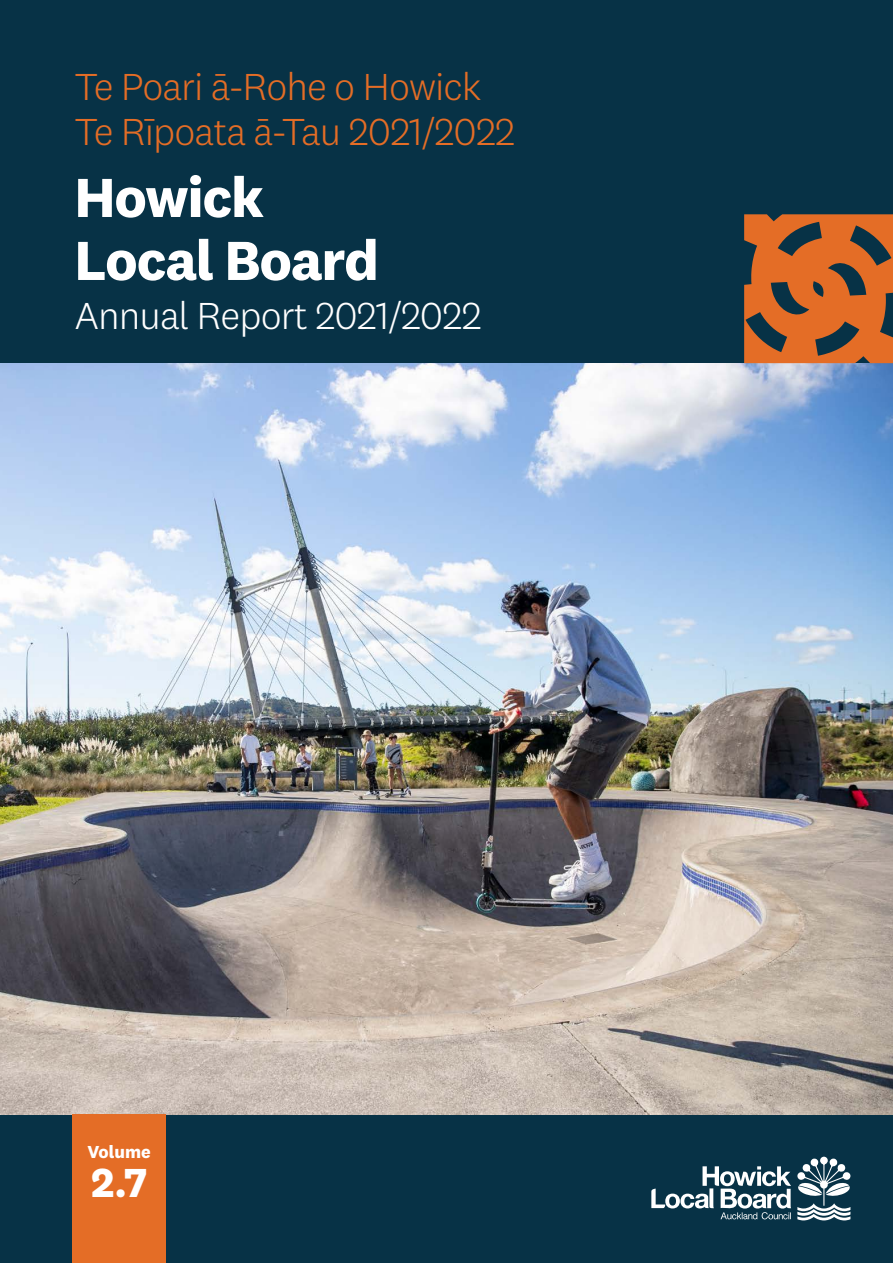
<style>
.page{position:relative;width:893px;height:1263px;background:#073246}
.page>*{position:absolute;margin:0;border:0;box-sizing:border-box;transform-origin:0 0}
.t1{font:700 57px/63px "National 2";letter-spacing:-.02em;color:#fff}
.t2{font:700 42px "National 2";color:#fff}
.t3{font:300 39px/45px "National 2";letter-spacing:-.025em;color:#e46d26}
.t4{font:300 39px "National 2";letter-spacing:-.025em;color:#fff}
.t5{font:700 18px "National 2";color:#fff}
</style>
<div class="page">
<img style="left:0;top:363px;width:893px;height:751px">
<svg style="left:744px;top:214px;width:149px;height:149px"></svg>
<svg style="left:797px;top:1157px;width:54px;height:63px"></svg>
<svg style="left:651px;top:1166px;width:140px;height:53px"></svg>
<div style="left:72px;top:1114px;width:94px;height:149px;background:#e46d26"></div>
<p class="t3" style="left:74px;top:64px;width:442px">Te Poari ā-Rohe o Howick<br>Te Rīpoata ā-Tau 2021/2022</p>
<h1 class="t1" style="left:74px;top:165px;width:306px">Howick<br>Local Board</h1>
<p class="t4" style="left:74px;top:294px;width:409px">Annual Report 2021/2022</p>
<p class="t5" style="left:87px;top:1141px;width:65px">Volume</p>
<p class="t2" style="left:91px;top:1157px;width:58px">2.7</p>
</div>
